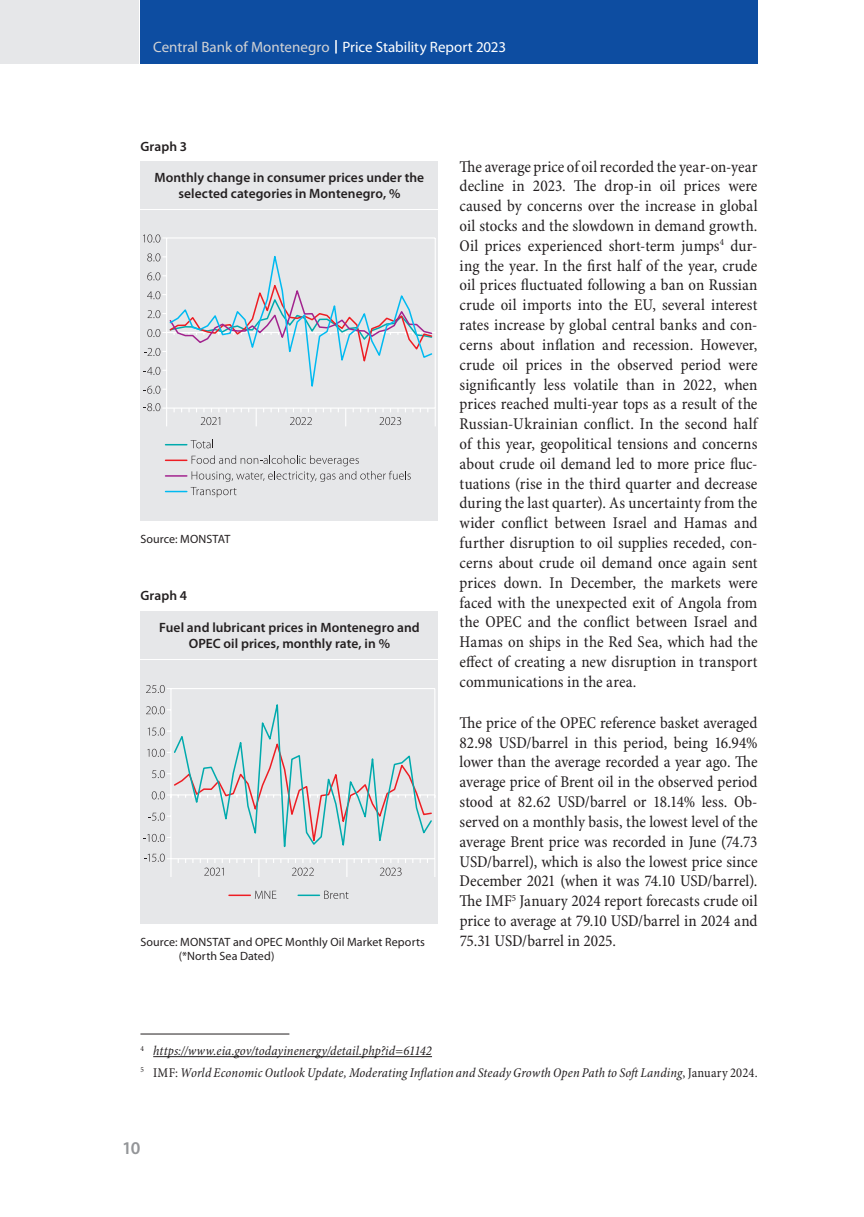
<style>
.page{position:relative;width:864px;height:1217px;background:#fff}
.page>*{position:absolute;margin:0;border:0;box-sizing:border-box;transform-origin:0 0}
.t1{font:600 18px "Myriad Pro";color:#939598}
.t2{font:condensed 16.5px/19.8px "Minion Pro";color:#231f20;text-align:justify}
.t3{font:15px "Myriad Pro";color:#fff}
.t4{font:italic condensed 13.5px/21.3px "Minion Pro";letter-spacing:.01em;color:#231f20}
.t5{font:600 13.5px/16.2px "Myriad Pro";letter-spacing:.005em;color:#231f20;text-align:center}
.t6{font:12px/14.4px "Myriad Pro";letter-spacing:.01em;color:#231f20}
.s1{color:#d1d2d4}
.s2{font-style:normal}
</style>
<div class="page">
<div style="left:0;top:0;width:138px;height:64px;background:#e6e7e9"></div>
<div style="left:140px;top:0;width:617px;height:64px;background:#0d4da1"></div>
<svg style="left:335px;top:40px;width:1px;height:14px"></svg>
<hr style="left:140px;top:1033px;width:149px;height:1px;background:#231f20">
<hr style="left:153px;top:1056px;width:279px;height:1px;background:#231f20">
<div style="left:140px;top:210px;width:298px;height:311px;background:#e6e7e9"></div>
<div style="left:140px;top:162px;width:298px;height:47px;background:#e6e7e9"></div>
<div style="left:140px;top:660px;width:298px;height:263px;background:#e6e7e9"></div>
<div style="left:140px;top:611px;width:298px;height:47px;background:#e6e7e9"></div>
<hr style="left:166px;top:238px;width:1px;height:170px;background:#fff">
<hr style="left:434px;top:238px;width:1px;height:170px;background:#fff">
<hr style="left:166px;top:237px;width:269px;height:1px;background:#fff">
<svg style="left:143px;top:234px;width:23px;height:8px"></svg>
<svg style="left:165px;top:439px;width:48px;height:9px"></svg>
<svg style="left:165px;top:455px;width:245px;height:42px"></svg>
<svg style="left:143px;top:249px;width:292px;height:177px"></svg>
<hr style="left:170px;top:688px;width:1px;height:170px;background:#fff">
<hr style="left:434px;top:688px;width:1px;height:170px;background:#fff">
<hr style="left:171px;top:687px;width:263px;height:2px;background:#fff">
<svg style="left:146px;top:706px;width:25px;height:8px"></svg>
<svg style="left:146px;top:685px;width:25px;height:7px"></svg>
<svg style="left:229px;top:890px;width:47px;height:8px"></svg>
<svg style="left:298px;top:890px;width:50px;height:8px"></svg>
<svg style="left:143px;top:727px;width:292px;height:149px"></svg>
<p class="t3" style="left:153px;top:38px;width:354px"><span class="s1">Central Bank of Montenegro</span> Price Stability Report 2023</p>
<p class="t5" style="left:140px;top:137px;width:48px">Graph 3</p>
<p class="t5" style="left:154px;top:169px;width:271px">Monthly change in consumer prices under the selected categories in Montenegro, %</p>
<p class="t6" style="left:140px;top:531px;width:92px">Source: MONSTAT</p>
<p class="t5" style="left:140px;top:586px;width:48px">Graph 4</p>
<p class="t5" style="left:159px;top:618px;width:262px">Fuel and lubricant prices in Montenegro and<br>OPEC oil prices, monthly rate, in %</p>
<p class="t6" style="left:179px;top:934px;width:247px;text-indent:-38px">Source: MONSTAT and OPEC Monthly Oil Market Reports (*North Sea Dated)</p>
<p class="t2" style="left:459px;top:157px;width:299px">The average price of oil recorded the year-on-year decline in 2023. The drop-in oil prices were caused by concerns over the increase in global oil stocks and the slowdown in demand growth.<br>Oil prices experienced short-term jumps<sup>4</sup> dur&shy;ing the year. In the first half of the year, crude oil prices fluctuated following a ban on Russian crude oil imports into the EU, several interest rates increase by global central banks and con&shy;cerns about inflation and recession. However, crude oil prices in the observed period were significantly less volatile than in 2022, when prices reached multi-year tops as a result of the Russian-Ukrainian conflict. In the second half of this year, geopolitical tensions and concerns about crude oil demand led to more price fluc&shy;tuations (rise in the third quarter and decrease during the last quarter). As uncertainty from the wider conflict between Israel and Hamas and further disruption to oil supplies receded, con&shy;cerns about crude oil demand once again sent prices down. In December, the markets were faced with the unexpected exit of Angola from the OPEC and the conflict between Israel and Hamas on ships in the Red Sea, which had the effect of creating a new disruption in transport communications in the area.</p>
<p class="t2" style="left:459px;top:713px;width:299px">The price of the OPEC reference basket averaged 82.98 USD/barrel in this period, being 16.94% lower than the average recorded a year ago. The average price of Brent oil in the observed period stood at 82.62 USD/barrel or 18.14% less. Ob&shy;served on a monthly basis, the lowest level of the average Brent price was recorded in June (74.73<br>USD/barrel), which is also the lowest price since December 2021 (when it was 74.10 USD/barrel).<br>The IMF<sup>5</sup> January 2024 report forecasts crude oil price to average at 79.10 USD/barrel in 2024 and 75.31 USD/barrel in 2025.</p>
<p class="t4" style="left:140px;top:1040px;width:618px"><sup>4</sup> https://www.eia.gov/todayinenergy/detail.php?id=61142<br><sup>5</sup> <span class="s2">IMF:</span> World Economic Outlook Update, Moderating Inflation and Steady Growth Open Path to Soft Landing<span class="s2">, January 2024.</span></p>
<p class="t1" style="left:122px;top:1136px;width:20px">10</p>
</div>
